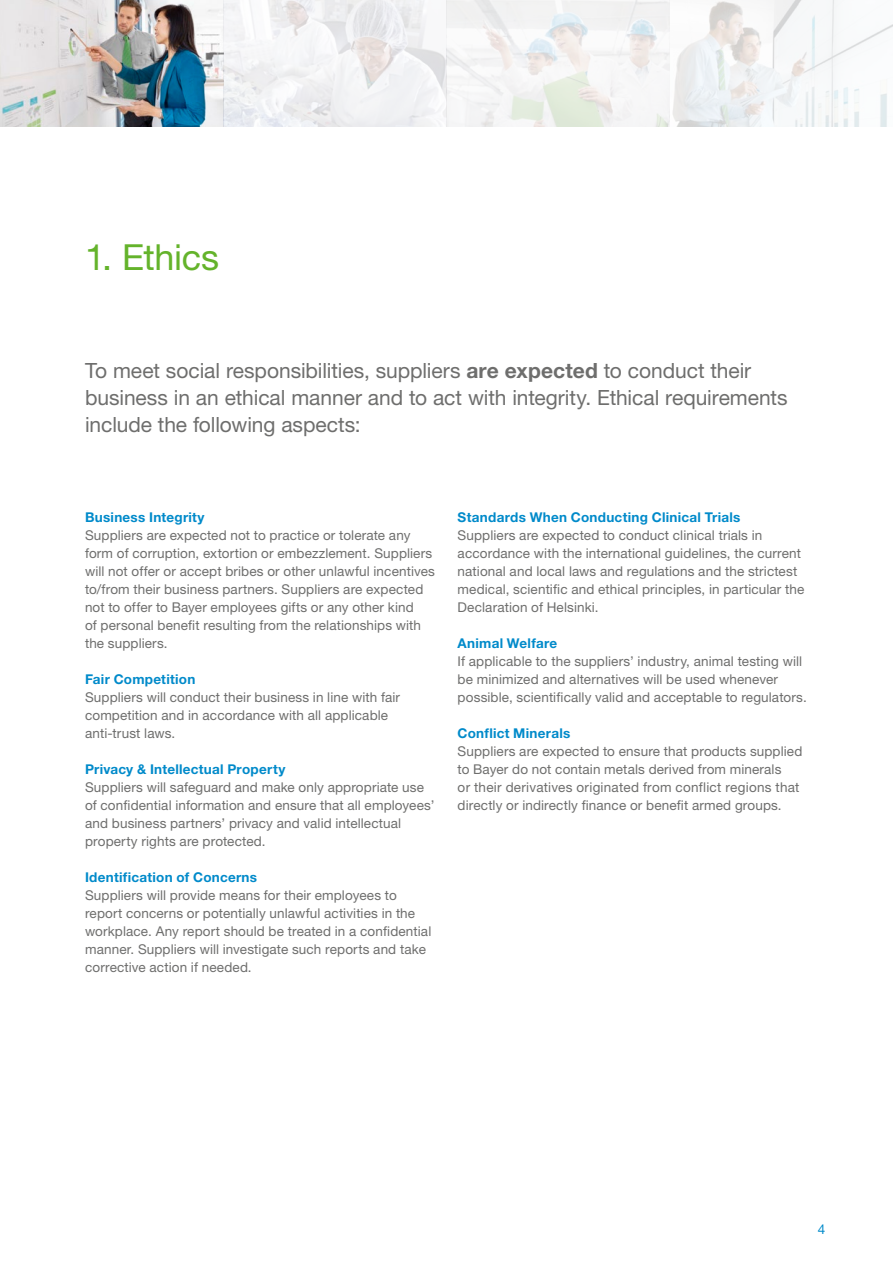
<style>
.page{position:relative;width:893px;height:1263px;background:#fff}
.page>*{position:absolute;margin:0;border:0;box-sizing:border-box;transform-origin:0 0}
.t1{font:36px "Helvetica Neue LTW1 G";letter-spacing:-.01em;color:#64b32b}
.t2{font:21px/27px "Helvetica Neue LTW1 G";letter-spacing:-.005em;color:#6e6e6d}
.t3{font:13.5px/18px "Helvetica Neue LTW1 G";letter-spacing:.01em;color:#6e6e6d}
.t4{font:700 13.5px "Helvetica Neue LTW1 G";letter-spacing:.02em;color:#008aca}
.t5{font:13.5px "Helvetica Neue LTW1 G";color:#008aca}
.s1{font-weight:700}
</style>
<div class="page">
<img style="left:0;top:0;width:223px;height:126px">
<svg style="left:223px;top:0;width:223px;height:126px;fill:#f1f2f4"></svg>
<svg style="left:446px;top:0;width:224px;height:126px;fill:#f3f3f3"></svg>
<svg style="left:672px;top:0;width:221px;height:126px;fill:#f6f8f9"></svg>
<h1 class="t1" style="left:85px;top:235px;width:136px">1. Ethics</h1>
<h2 class="t2" style="left:85px;top:357px;width:704px">To meet social responsibilities, suppliers <span class="s1">are expected</span> to conduct their business in an ethical manner and to act with integrity. Ethical requirements include the following aspects:</h2>
<p class="t4" style="left:85px;top:509px;width:121px">Business Integrity</p>
<p class="t3" style="left:85px;top:526px;width:351px">Suppliers are expected not to practice or tolerate any form of corruption, extortion or embezzlement. Suppliers will not offer or accept bribes or other unlawful incentives to/from their business partners. Suppliers are expected not to offer to Bayer employees gifts or any other kind<br>of personal benefit resulting from the relationships with the suppliers.</p>
<p class="t4" style="left:85px;top:671px;width:112px">Fair Competition</p>
<p class="t3" style="left:85px;top:688px;width:317px">Suppliers will conduct their business in line with fair competition and in accordance with all applicable anti-trust laws.</p>
<p class="t4" style="left:85px;top:761px;width:202px">Privacy &amp; Intellectual Property</p>
<p class="t3" style="left:85px;top:778px;width:351px">Suppliers will safeguard and make only appropriate use of confidential information and ensure that all employees’ and business partners’ privacy and valid intellectual property rights are protected.</p>
<p class="t4" style="left:85px;top:869px;width:174px">Identification of Concerns</p>
<p class="t3" style="left:85px;top:886px;width:348px">Suppliers will provide means for their employees to report concerns or potentially unlawful activities in the workplace. Any report should be treated in a confidential manner. Suppliers will investigate such reports and take corrective action if needed.</p>
<p class="t4" style="left:458px;top:509px;width:284px">Standards When Conducting Clinical Trials</p>
<p class="t3" style="left:458px;top:526px;width:348px">Suppliers are expected to conduct clinical trials in accordance with the international guidelines, the current national and local laws and regulations and the strictest medical, scientific and ethical principles, in particular the Declaration of Helsinki.</p>
<p class="t4" style="left:458px;top:635px;width:101px">Animal Welfare</p>
<p class="t3" style="left:458px;top:652px;width:351px">If applicable to the suppliers’ industry, animal testing will be minimized and alternatives will be used whenever possible, scientifically valid and acceptable to regulators.</p>
<p class="t4" style="left:458px;top:725px;width:114px">Conflict Minerals</p>
<p class="t3" style="left:458px;top:742px;width:346px">Suppliers are expected to ensure that products supplied to Bayer do not contain metals derived from minerals<br>or their derivatives originated from conflict regions that directly or indirectly finance or benefit armed groups.</p>
<p class="t5" style="left:818px;top:1221px;width:9px">4</p>
</div>
